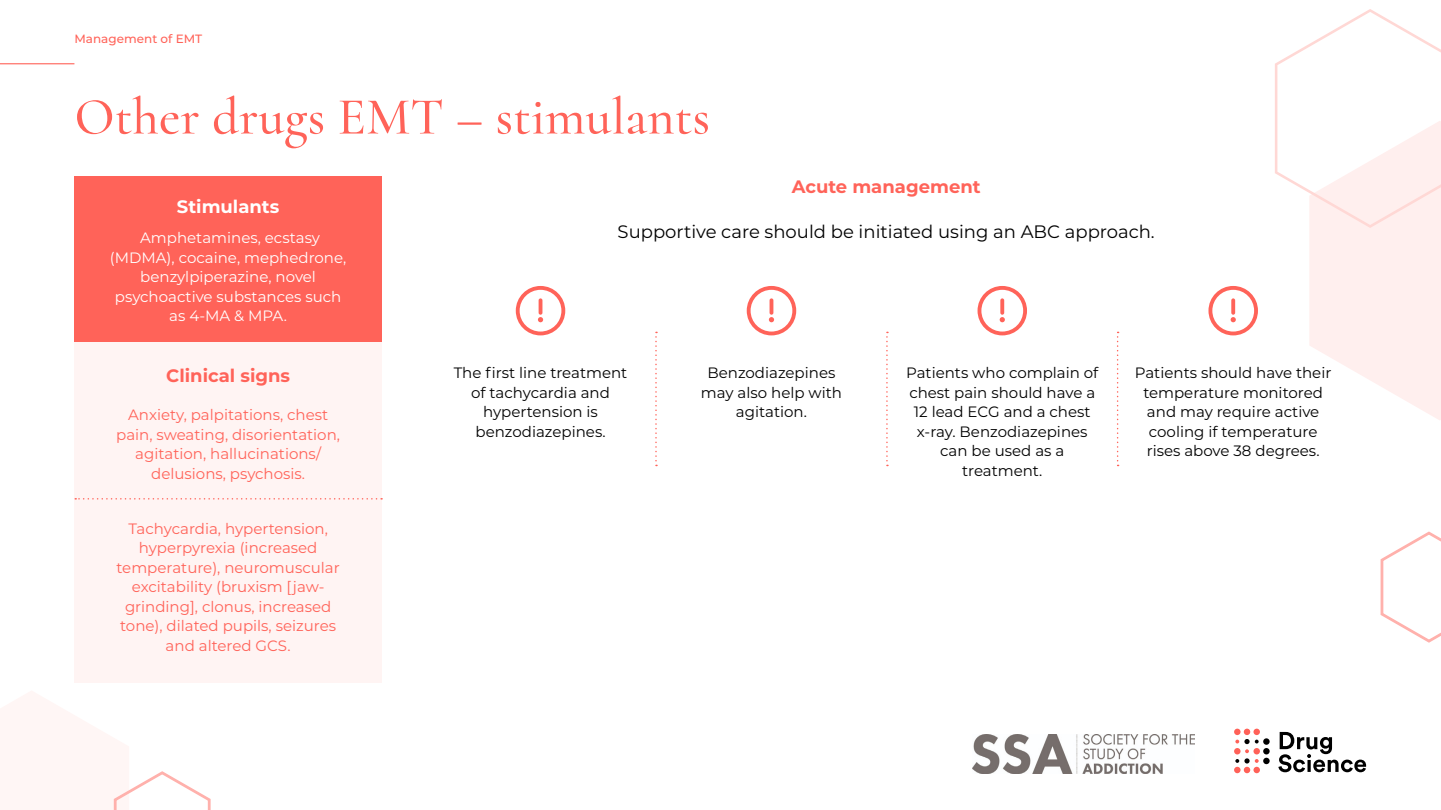
<style>
.page{position:relative;width:1441px;height:810px;background:#fff}
.page>*{position:absolute;margin:0;border:0;box-sizing:border-box;transform-origin:0 0}
.t1{font:500 52.5px "Cormorant";color:#ff6359}
.t2{font:18px "Montserrat";color:#000}
.t3{font:700 18px "Montserrat";color:#ff6359}
.t4{font:700 18px "Montserrat";color:#fff}
.t5{font:15px/19.5px "Montserrat";color:#000;text-align:center}
.t6{font:15px/19.5px "Montserrat";color:#ff6359;text-align:center}
.t7{font:15px/19.5px "Montserrat";color:#fff;text-align:center}
.t8{font:500 12px "Montserrat";color:#ff6359}
</style>
<div class="page">
<svg style="left:1380px;top:531px;width:60px;height:112px"></svg>
<svg style="left:1275px;top:9px;width:165px;height:411px"></svg>
<svg style="left:1278px;top:732px;width:87px;height:40px"></svg>
<svg style="left:1262px;top:748px;width:7px;height:6px"></svg>
<svg style="left:1262px;top:758px;width:7px;height:6px"></svg>
<svg style="left:1262px;top:738px;width:7px;height:7px"></svg>
<svg style="left:1235px;top:729px;width:24px;height:44px"></svg>
<svg style="left:113px;top:771px;width:98px;height:39px"></svg>
<img style="left:972px;top:734px;width:222px;height:40px">
<hr style="left:0;top:63px;width:74px;height:1px;background:#ff6359">
<div style="left:74px;top:332px;width:308px;height:350px;background:#fff4f3"></div>
<svg style="left:515px;top:286px;width:50px;height:49px"></svg>
<svg style="left:746px;top:286px;width:50px;height:49px"></svg>
<svg style="left:977px;top:286px;width:49px;height:49px"></svg>
<svg style="left:1208px;top:286px;width:49px;height:49px"></svg>
<svg style="left:655px;top:332px;width:2px;height:134px"></svg>
<svg style="left:886px;top:332px;width:1px;height:134px"></svg>
<svg style="left:1117px;top:332px;width:1px;height:134px"></svg>
<div style="left:74px;top:176px;width:308px;height:165px;background:#ff6359"></div>
<svg style="left:75px;top:498px;width:307px;height:2px"></svg>
<p class="t8" style="left:74px;top:30px;width:129px">Management of EMT</p>
<h1 class="t1" style="left:74px;top:85px;width:637px">Other drugs EMT – stimulants</h1>
<p class="t4" style="left:177px;top:194px;width:104px">Stimulants</p>
<p class="t7" style="left:110px;top:228px;width:238px">Amphetamines, ecstasy (MDMA), cocaine, mephedrone, benzylpiperazine, novel psychoactive substances such as 4-MA &amp; MPA.</p>
<p class="t3" style="left:166px;top:363px;width:125px">Clinical signs</p>
<p class="t6" style="left:116px;top:404px;width:225px">Anxiety, palpitations, chest pain, sweating, disorientation, agitation, hallucinations/ delusions, psychosis.</p>
<p class="t6" style="left:116px;top:518px;width:225px">Tachycardia, hypertension, hyperpyrexia (increased temperature), neuromuscular excitability (bruxism [jaw&shy;grinding], clonus, increased tone), dilated pupils, seizures and altered GCS.</p>
<p class="t3" style="left:791px;top:174px;width:190px">Acute management</p>
<p class="t2" style="left:617px;top:219px;width:538px">Supportive care should be initiated using an ABC approach.</p>
<p class="t5" style="left:453px;top:363px;width:175px">The first line treatment of tachycardia and hypertension is benzodiazepines.</p>
<p class="t5" style="left:700px;top:363px;width:143px">Benzodiazepines may also help with agitation.</p>
<p class="t5" style="left:906px;top:363px;width:194px">Patients who complain of chest pain should have a<br>12 lead ECG and a chest x-ray. Benzodiazepines can be used as a treatment.</p>
<p class="t5" style="left:1134px;top:363px;width:198px">Patients should have their temperature monitored and may require active cooling if temperature rises above 38 degrees.</p>
</div>
